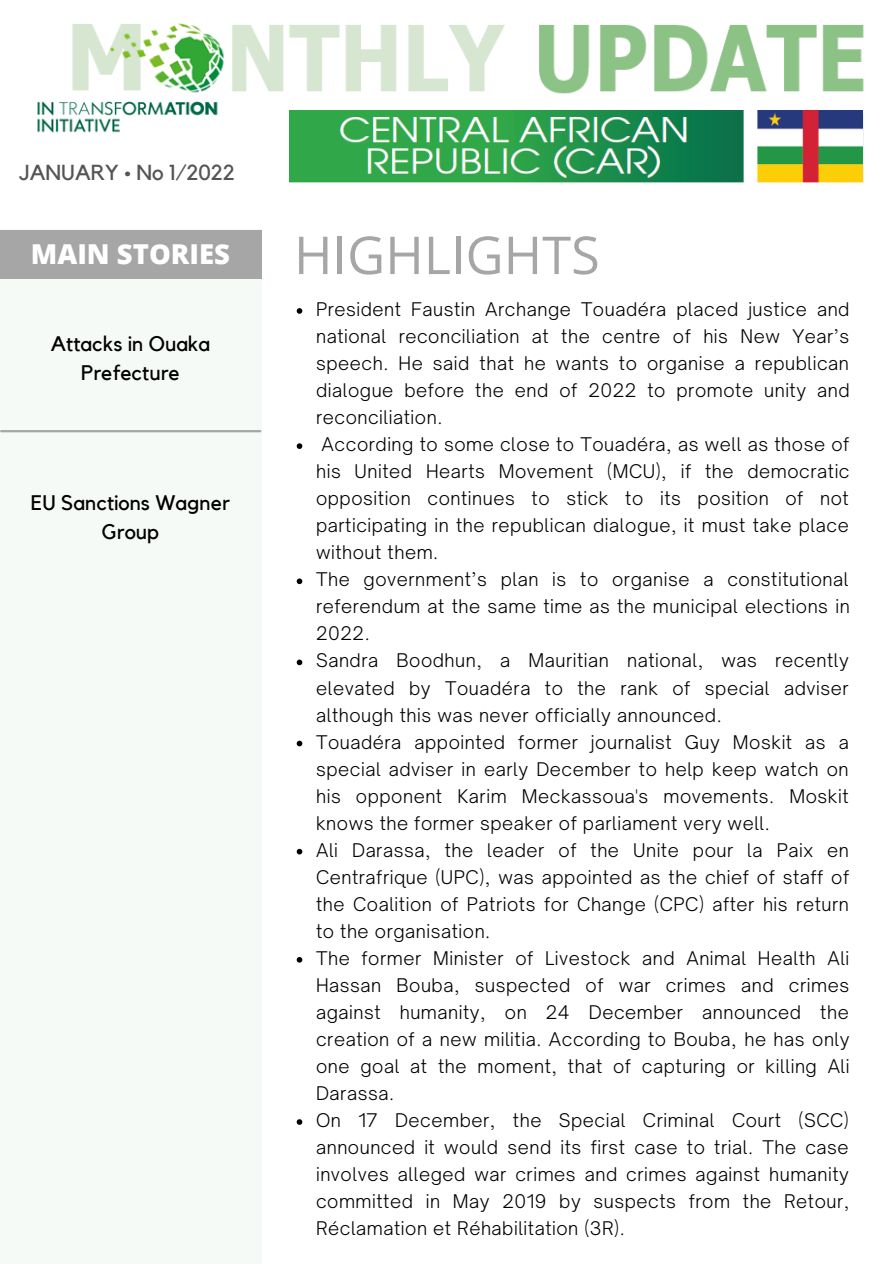
<style>
.page{position:relative;width:894px;height:1264px;background:#fff}
.page>*{position:absolute;margin:0;border:0;box-sizing:border-box;transform-origin:0 0}
.t1{font:52.2px "Open Sans";color:#a6a6a6}
.t2{font:800 27.45px "Open Sans";color:#fff}
.t3{font:21.6px "Kollektif";color:#545454}
.t4{font:21px/29.2px "Kollektif";color:#000;text-align:center}
.t5{font:300 18px/27px "Open Sauce One";letter-spacing:.03em;color:#000;text-align:justify}
</style>
<div class="page">
<div style="left:0;top:230px;width:261px;height:1033px;background:#f6faf6"></div>
<div style="left:0;top:230px;width:261px;height:48px;background:#a6a6a6"></div>
<hr style="left:1px;top:430px;width:259px;height:2px;background:#a6a6a6">
<svg style="left:296px;top:308px;width:6px;height:6px"></svg>
<svg style="left:296px;top:443px;width:6px;height:6px"></svg>
<svg style="left:296px;top:578px;width:6px;height:6px"></svg>
<svg style="left:296px;top:659px;width:6px;height:6px"></svg>
<svg style="left:296px;top:740px;width:6px;height:6px"></svg>
<svg style="left:296px;top:848px;width:6px;height:6px"></svg>
<svg style="left:296px;top:957px;width:6px;height:5px"></svg>
<svg style="left:296px;top:1119px;width:6px;height:5px"></svg>
<img style="left:37px;top:23px;width:827px;height:162px">
<img style="left:289px;top:110px;width:572px;height:74px">
<p class="t3" style="left:19px;top:163px;width:217px">JANUARY • No 1/2022</p>
<p class="t2" style="left:31px;top:235px;width:200px">MAIN STORIES</p>
<p class="t1" style="left:294px;top:218px;width:307px">HIGHLIGHTS</p>
<p class="t4" style="left:51px;top:330px;width:161px">Attacks in Ouaka<br>Prefecture</p>
<p class="t4" style="left:31px;top:488px;width:200px">EU Sanctions Wagner<br>Group</p>
<p class="t5" style="left:316px;top:296px;width:535px">President Faustin Archange Touadéra placed justice and national reconciliation at the centre of his New Year’s speech. He said that he wants to organise a republican dialogue before the end of 2022 to promote unity and reconciliation.</p>
<p class="t5" style="left:316px;top:431px;width:535px;text-indent:6px">According to some close to Touadéra, as well as those of his United Hearts Movement (MCU), if the democratic opposition continues to stick to its position of not participating in the republican dialogue, it must take place without them.</p>
<p class="t5" style="left:316px;top:566px;width:535px">The government’s plan is to organise a constitutional referendum at the same time as the municipal elections in 2022.</p>
<p class="t5" style="left:316px;top:647px;width:534px">Sandra Boodhun, a Mauritian national, was recently elevated by Touadéra to the rank of special adviser although this was never officially announced.</p>
<p class="t5" style="left:316px;top:728px;width:534px">Touadéra appointed former journalist Guy Moskit as a special adviser in early December to help keep watch on his opponent Karim Meckassoua's movements. Moskit knows the former speaker of parliament very well.</p>
<p class="t5" style="left:316px;top:836px;width:534px">Ali Darassa, the leader of the Unite pour la Paix en Centrafrique (UPC), was appointed as the chief of staff of the Coalition of Patriots for Change (CPC) after his return to the organisation.</p>
<p class="t5" style="left:316px;top:944px;width:535px">The former Minister of Livestock and Animal Health Ali Hassan Bouba, suspected of war crimes and crimes against humanity, on 24 December announced the creation of a new militia. According to Bouba, he has only one goal at the moment, that of capturing or killing Ali Darassa.</p>
<p class="t5" style="left:316px;top:1106px;width:534px">On 17 December, the Special Criminal Court (SCC) announced it would send its first case to trial. The case involves alleged war crimes and crimes against humanity committed in May 2019 by suspects from the Retour, Réclamation et Réhabilitation (3R).</p>
</div>
